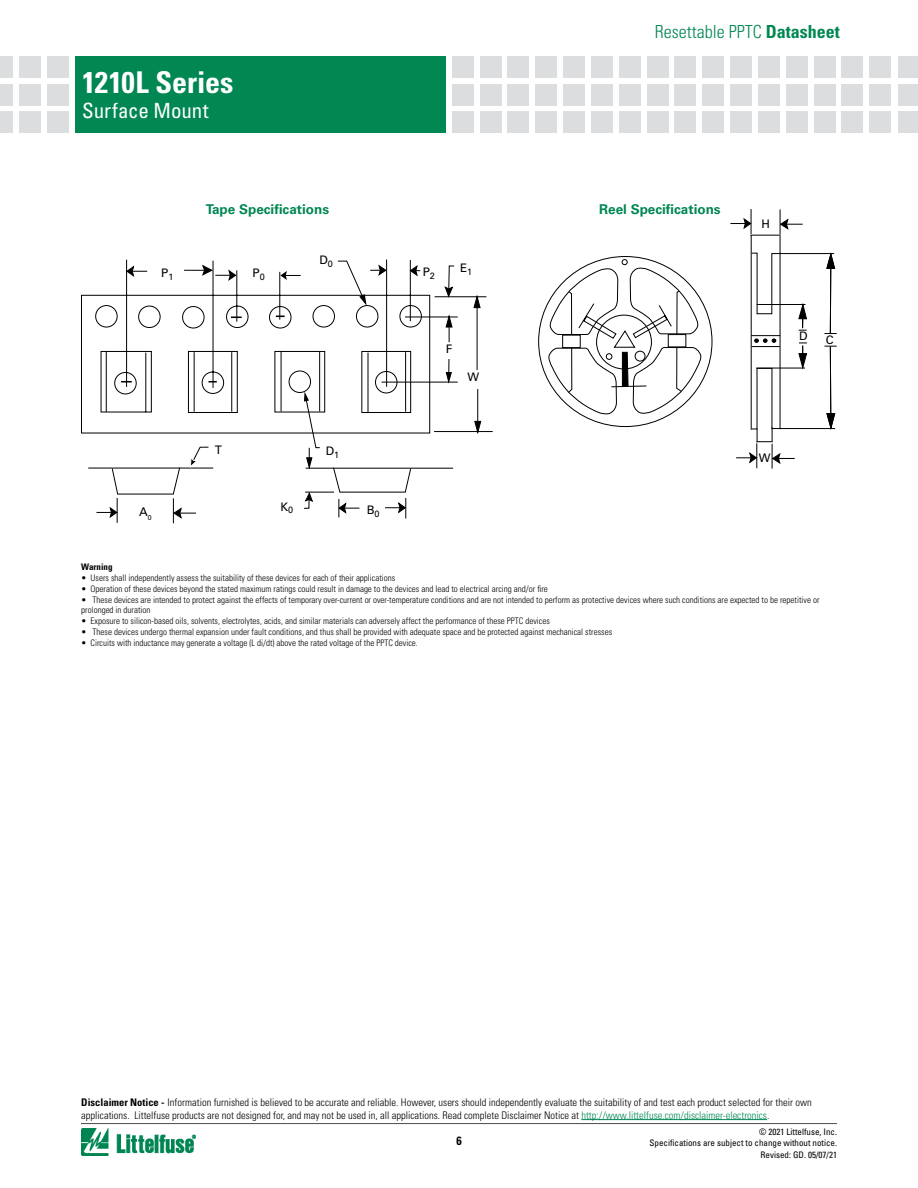
<style>
.page{position:relative;width:918px;height:1188px;background:#fff}
.page>*{position:absolute;margin:0;border:0;box-sizing:border-box;transform-origin:0 0}
.t1{font:700 condensed 30px "Univers LT Std";color:#fff}
.t2{font:condensed 21px "Univers LT Std";color:#fff}
.t3{font:300 condensed 18px "Univers LT Std";color:#008752}
.t4{font:700 13.5px "Univers LT Std";color:#008752}
.t5{font:12px "Univers LT Std";color:#000}
.t6{font:700 condensed 12px "Univers LT Std";color:#000}
.t7{font:11.7px "Univers LT Std";color:#000}
.t8{font:300 condensed 10.5px/12.6px "Univers LT Std";color:#000}
.t9{font:9.15px "Univers LT Std";color:#000}
.t10{font:300 condensed 9px/10.8px "Univers LT Std";color:#000}
.t11{font:condensed 9px/10.8px "Univers LT Std";color:#000;text-align:right}
.t12{font:700 condensed 9px "Univers LT Std";color:#000}
.s1{font-weight:700}
.s2{color:#008752}
</style>
<div class="page">
<div style="left:75px;top:56px;width:371px;height:77px;background:#008752"></div>
<div style="left:47px;top:56px;width:21px;height:21px;background:#dcddde"></div>
<div style="left:47px;top:84px;width:21px;height:21px;background:#dcddde"></div>
<div style="left:47px;top:112px;width:21px;height:21px;background:#dcddde"></div>
<div style="left:19px;top:56px;width:21px;height:21px;background:#dcddde"></div>
<div style="left:19px;top:84px;width:21px;height:21px;background:#dcddde"></div>
<div style="left:19px;top:112px;width:21px;height:21px;background:#dcddde"></div>
<div style="left:0;top:56px;width:13px;height:21px;background:#dcddde"></div>
<div style="left:0;top:84px;width:13px;height:21px;background:#dcddde"></div>
<div style="left:0;top:112px;width:13px;height:21px;background:#dcddde"></div>
<div style="left:870px;top:56px;width:21px;height:21px;background:#dcddde"></div>
<div style="left:870px;top:84px;width:21px;height:21px;background:#dcddde"></div>
<div style="left:870px;top:112px;width:21px;height:21px;background:#dcddde"></div>
<div style="left:452px;top:56px;width:21px;height:21px;background:#dcddde"></div>
<div style="left:452px;top:84px;width:21px;height:21px;background:#dcddde"></div>
<div style="left:452px;top:112px;width:21px;height:21px;background:#dcddde"></div>
<div style="left:480px;top:56px;width:21px;height:21px;background:#dcddde"></div>
<div style="left:480px;top:84px;width:21px;height:21px;background:#dcddde"></div>
<div style="left:480px;top:112px;width:21px;height:21px;background:#dcddde"></div>
<div style="left:508px;top:56px;width:21px;height:21px;background:#dcddde"></div>
<div style="left:508px;top:84px;width:21px;height:21px;background:#dcddde"></div>
<div style="left:508px;top:112px;width:21px;height:21px;background:#dcddde"></div>
<div style="left:536px;top:56px;width:21px;height:21px;background:#dcddde"></div>
<div style="left:536px;top:84px;width:21px;height:21px;background:#dcddde"></div>
<div style="left:536px;top:112px;width:21px;height:21px;background:#dcddde"></div>
<div style="left:563px;top:56px;width:22px;height:21px;background:#dcddde"></div>
<div style="left:563px;top:84px;width:22px;height:21px;background:#dcddde"></div>
<div style="left:563px;top:112px;width:22px;height:21px;background:#dcddde"></div>
<div style="left:591px;top:56px;width:22px;height:21px;background:#dcddde"></div>
<div style="left:591px;top:84px;width:22px;height:21px;background:#dcddde"></div>
<div style="left:591px;top:112px;width:22px;height:21px;background:#dcddde"></div>
<div style="left:619px;top:56px;width:21px;height:21px;background:#dcddde"></div>
<div style="left:619px;top:84px;width:21px;height:21px;background:#dcddde"></div>
<div style="left:619px;top:112px;width:21px;height:21px;background:#dcddde"></div>
<div style="left:647px;top:56px;width:21px;height:21px;background:#dcddde"></div>
<div style="left:647px;top:84px;width:21px;height:21px;background:#dcddde"></div>
<div style="left:647px;top:112px;width:21px;height:21px;background:#dcddde"></div>
<div style="left:675px;top:56px;width:21px;height:21px;background:#dcddde"></div>
<div style="left:675px;top:84px;width:21px;height:21px;background:#dcddde"></div>
<div style="left:675px;top:112px;width:21px;height:21px;background:#dcddde"></div>
<div style="left:703px;top:56px;width:21px;height:21px;background:#dcddde"></div>
<div style="left:703px;top:84px;width:21px;height:21px;background:#dcddde"></div>
<div style="left:703px;top:112px;width:21px;height:21px;background:#dcddde"></div>
<div style="left:730px;top:56px;width:22px;height:21px;background:#dcddde"></div>
<div style="left:730px;top:84px;width:22px;height:21px;background:#dcddde"></div>
<div style="left:730px;top:112px;width:22px;height:21px;background:#dcddde"></div>
<div style="left:786px;top:56px;width:21px;height:21px;background:#dcddde"></div>
<div style="left:786px;top:84px;width:21px;height:21px;background:#dcddde"></div>
<div style="left:786px;top:112px;width:21px;height:21px;background:#dcddde"></div>
<div style="left:758px;top:56px;width:22px;height:21px;background:#dcddde"></div>
<div style="left:758px;top:84px;width:22px;height:21px;background:#dcddde"></div>
<div style="left:758px;top:112px;width:22px;height:21px;background:#dcddde"></div>
<div style="left:814px;top:56px;width:21px;height:21px;background:#dcddde"></div>
<div style="left:814px;top:84px;width:21px;height:21px;background:#dcddde"></div>
<div style="left:814px;top:112px;width:21px;height:21px;background:#dcddde"></div>
<div style="left:842px;top:56px;width:21px;height:21px;background:#dcddde"></div>
<div style="left:842px;top:84px;width:21px;height:21px;background:#dcddde"></div>
<div style="left:842px;top:112px;width:21px;height:21px;background:#dcddde"></div>
<div style="left:898px;top:56px;width:20px;height:21px;background:#dcddde"></div>
<div style="left:898px;top:84px;width:20px;height:21px;background:#dcddde"></div>
<div style="left:898px;top:112px;width:20px;height:21px;background:#dcddde"></div>
<hr style="left:81px;top:1123px;width:756px;height:1px;background:#4d4d4f">
<img style="left:81px;top:1129px;width:115px;height:26px">
<hr style="left:751px;top:235px;width:1px;height:195px;background:#000">
<hr style="left:780px;top:236px;width:1px;height:193px;background:#000">
<hr style="left:750px;top:235px;width:31px;height:1px;background:#000">
<svg style="left:81px;top:259px;width:349px;height:174px"></svg>
<hr style="left:405px;top:317px;width:53px;height:1px;background:#000">
<hr style="left:382px;top:382px;width:76px;height:1px;background:#000">
<hr style="left:434px;top:431px;width:59px;height:1px;background:#000">
<hr style="left:435px;top:297px;width:51px;height:1px;background:#000">
<hr style="left:88px;top:468px;width:125px;height:1px;background:#000">
<hr style="left:306px;top:468px;width:147px;height:1px;background:#000">
<svg style="left:121px;top:381px;width:11px;height:2px"></svg>
<svg style="left:208px;top:381px;width:9px;height:2px"></svg>
<svg style="left:184px;top:265px;width:52px;height:15px"></svg>
<svg style="left:338px;top:261px;width:48px;height:45px"></svg>
<svg style="left:280px;top:271px;width:21px;height:9px"></svg>
<svg style="left:410px;top:265px;width:10px;height:11px"></svg>
<svg style="left:126px;top:266px;width:21px;height:10px"></svg>
<svg style="left:445px;top:266px;width:10px;height:31px"></svg>
<hr style="left:477px;top:306px;width:1px;height:64px;background:#000">
<svg style="left:474px;top:295px;width:7px;height:13px"></svg>
<svg style="left:446px;top:315px;width:6px;height:27px"></svg>
<hr style="left:477px;top:389px;width:1px;height:34px;background:#000">
<svg style="left:474px;top:421px;width:7px;height:13px"></svg>
<svg style="left:446px;top:359px;width:6px;height:24px"></svg>
<svg style="left:97px;top:392px;width:314px;height:132px"></svg>
<svg style="left:730px;top:209px;width:22px;height:25px"></svg>
<svg style="left:780px;top:209px;width:23px;height:25px"></svg>
<svg style="left:538px;top:253px;width:299px;height:216px"></svg>
<div style="left:563px;top:335px;width:17px;height:13px;background:#fff"></div>
<div style="left:562px;top:335px;width:18px;height:13px;border:1px solid #000"></div>
<div style="left:668px;top:335px;width:18px;height:12px;background:#fff"></div>
<div style="left:668px;top:334px;width:18px;height:13px;border:1px solid #000"></div>
<hr style="left:581px;top:1119px;width:186px;height:1px;background:#008752">
<h1 class="t1" style="left:82px;top:64px;width:153px">1210L Series</h1>
<h2 class="t2" style="left:82px;top:97px;width:128px">Surface Mount</h2>
<h3 class="t3" style="left:655px;top:21px;width:186px">Resettable PPTC <span class="s1">Datasheet</span></h3>
<h3 class="t4" style="left:206px;top:201px;width:125px">Tape Specifications</h3>
<h3 class="t4" style="left:599px;top:201px;width:123px">Reel Specifications</h3>
<p class="t7" style="left:161px;top:266px;width:14px">P<sub>1</sub></p>
<p class="t7" style="left:253px;top:266px;width:14px">P<sub>0</sub></p>
<p class="t7" style="left:319px;top:253px;width:15px">D<sub>0</sub></p>
<p class="t7" style="left:423px;top:265px;width:9px">P</p>
<p class="t7" style="left:460px;top:261px;width:14px">E<sub>1</sub></p>
<p class="t9" style="left:430px;top:270px;width:7px">2</p>
<h3 class="t5" style="left:139px;top:504px;width:14px">A<sub>0</sub></h3>
<p class="t7" style="left:215px;top:443px;width:9px">T</p>
<p class="t7" style="left:326px;top:444px;width:15px">D<sub>1</sub></p>
<p class="t7" style="left:280px;top:500px;width:14px">K<sub>0</sub></p>
<p class="t7" style="left:367px;top:503px;width:14px">B<sub>0</sub></p>
<p class="t7" style="left:446px;top:342px;width:8px">F</p>
<p class="t7" style="left:467px;top:370px;width:13px">W</p>
<p class="t7" style="left:761px;top:216px;width:10px">H</p>
<p class="t7" style="left:799px;top:329px;width:10px">D</p>
<p class="t7" style="left:826px;top:333px;width:9px">C</p>
<p class="t7" style="left:759px;top:451px;width:13px">W</p>
<p class="t12" style="left:81px;top:562px;width:33px">Warning</p>
<p class="t10" style="left:81px;top:572px;width:316px">• Users shall independently assess the suitability of these devices for each of their applications</p>
<p class="t10" style="left:81px;top:583px;width:468px">• Operation of these devices beyond the stated maximum ratings could result in damage to the devices and lead to electrical arcing and/or fire</p>
<p class="t10" style="left:81px;top:594px;width:740px">• These devices are intended to protect against the effects of temporary over-current or over-temperature conditions and are not intended to perform as protective devices where such conditions are expected to be repetitive or prolonged in duration</p>
<p class="t10" style="left:81px;top:616px;width:470px">• Exposure to silicon-based oils, solvents, electrolytes, acids, and similar materials can adversely affect the performance of these PPTC devices</p>
<p class="t10" style="left:81px;top:626px;width:533px">• These devices undergo thermal expansion under fault conditions, and thus shall be provided with adequate space and be protected against mechanical stresses</p>
<p class="t10" style="left:81px;top:637px;width:338px">• Circuits with inductance may generate a voltage (L di/dt) above the rated voltage of the PPTC device.</p>
<p class="t8" style="left:81px;top:1096px;width:732px"><span class="s1">Disclaimer Notice -</span> Information furnished is believed to be accurate and reliable. However, users should independently evaluate the suitability of and test each product selected for their own applications. Littelfuse products are not designed for, and may not be used in, all applications. Read complete Disclaimer Notice at <span class="s2">http://www.littelfuse.com/disclaimer-electronics</span>.</p>
<h3 class="t6" style="left:456px;top:1133px;width:7px">6</h3>
<p class="t11" style="left:650px;top:1126px;width:189px">© 2021 Littelfuse, Inc.<br>Specifications are subject to change without notice.</p>
<p class="t11" style="left:761px;top:1149px;width:78px">Revised: GD. 05/07/21</p>
</div>
